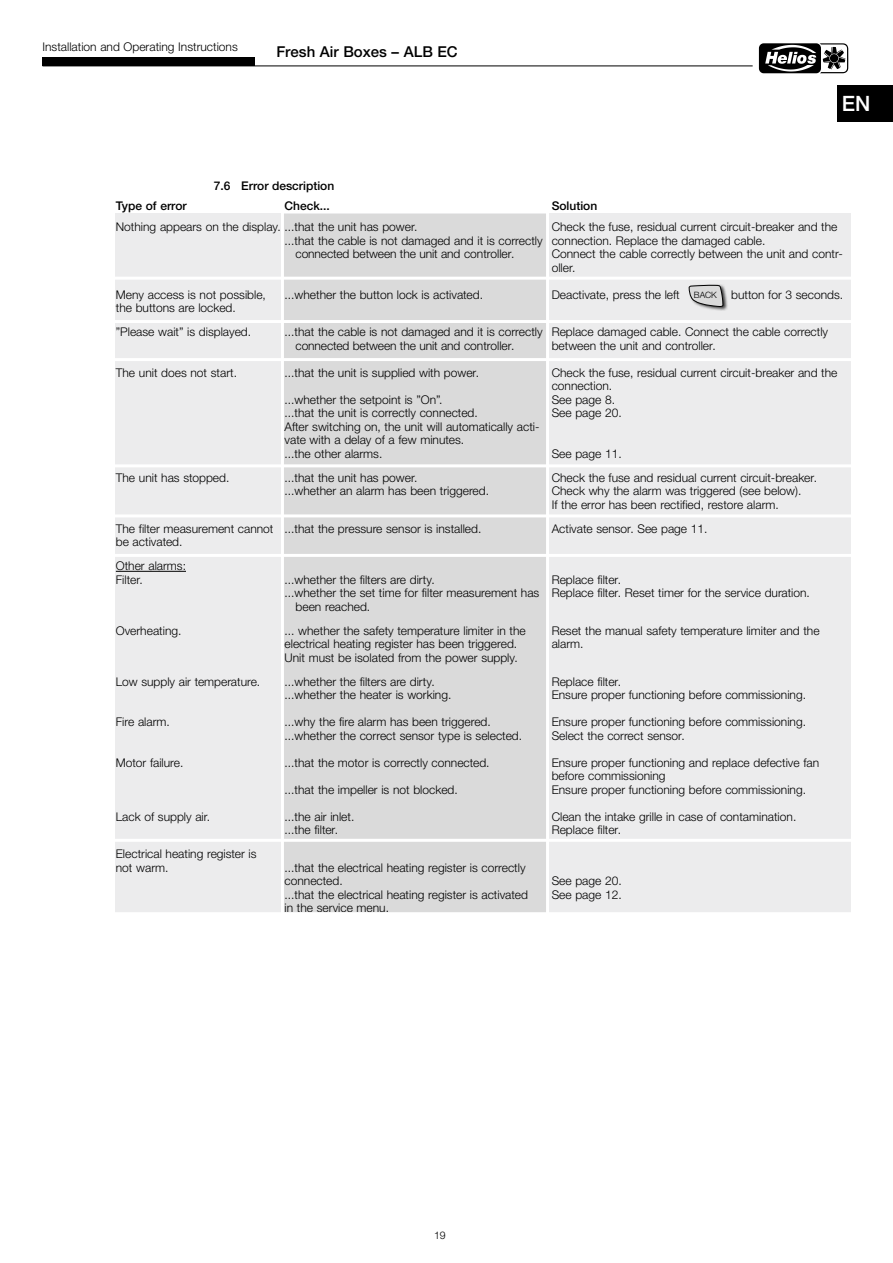
<style>
.page{position:relative;width:893px;height:1263px;background:#fff}
.page>*{position:absolute;margin:0;border:0;box-sizing:border-box;transform-origin:0 0}
.t1{font:500 21.15px "Helvetica Neue LTW1 G";color:#fff}
.t2{font:500 15px "Helvetica Neue LTW1 G";color:#000}
.t3{font:300 12px/13.5px "Helvetica Neue LTW1 G";color:#000}
.t4{font:500 12px "Helvetica Neue LTW1 G";color:#000}
.t5{font:300 10.5px "Helvetica Neue LTW1 G";color:#000}
.t6{font:300 8.7px "Helvetica Neue LTW1 G";color:#000}
</style>
<div class="page">
<div style="left:838px;top:85px;width:55px;height:36px;background:#000"></div>
<hr style="left:43px;top:66px;width:710px;height:1px;background:#000">
<div style="left:43px;top:57px;width:212px;height:9px;background:#000"></div>
<svg style="left:758px;top:43px;width:91px;height:31px"></svg>
<div style="left:759px;top:43px;width:62px;height:30px;background:#000;border-radius:5px"></div>
<svg style="left:765px;top:43px;width:83px;height:30px"></svg>
<div style="left:115px;top:214px;width:735px;height:701px;background:#ececed"></div>
<div style="left:283px;top:214px;width:264px;height:699px;background:#dadada"></div>
<hr style="left:108px;top:464px;width:751px;height:3px;background:#fff">
<hr style="left:108px;top:277px;width:751px;height:3px;background:#fff">
<hr style="left:110px;top:320px;width:746px;height:3px;background:#fff">
<hr style="left:108px;top:358px;width:747px;height:3px;background:#fff">
<hr style="left:546px;top:209px;width:3px;height:779px;background:#fff">
<hr style="left:281px;top:207px;width:3px;height:777px;background:#fff">
<hr style="left:105px;top:514px;width:748px;height:3px;background:#fff">
<hr style="left:116px;top:571px;width:70px;height:1px;background:#000">
<hr style="left:110px;top:554px;width:749px;height:3px;background:#fff">
<hr style="left:103px;top:839px;width:754px;height:3px;background:#fff">
<div style="left:689px;top:283px;width:40px;height:28px;background:#000;opacity:.75"></div>
<svg style="left:689px;top:283px;width:34px;height:24px"></svg>
<hr style="left:112px;top:912px;width:754px;height:3px;background:#fff">
<p class="t3" style="left:43px;top:40px;width:197px">Installation and Operating Instructions</p>
<p class="t2" style="left:276px;top:43px;width:183px">Fresh Air Boxes – ALB EC</p>
<p class="t4" style="left:214px;top:179px;width:122px">7.6 Error description</p>
<h1 class="t1" style="left:842px;top:91px;width:30px">EN</h1>
<p class="t4" style="left:116px;top:199px;width:72px">Type of error</p>
<p class="t4" style="left:285px;top:199px;width:47px">Check...</p>
<p class="t4" style="left:552px;top:199px;width:47px">Solution</p>
<p class="t3" style="left:116px;top:220px;width:303px">Nothing appears on the display. ...that the unit has power.</p>
<p class="t3" style="left:552px;top:220px;width:287px">Check the fuse, residual current circuit-breaker and the</p>
<p class="t3" style="left:285px;top:233px;width:482px">...that the cable is not damaged and it is correctly connection. Replace the damaged cable.</p>
<p class="t3" style="left:296px;top:247px;width:220px">connected between the unit and controller.</p>
<p class="t3" style="left:552px;top:247px;width:293px">Connect the cable correctly between the unit and contr&shy;oller.</p>
<p class="t3" style="left:116px;top:287px;width:152px">Meny access is not possible,</p>
<p class="t3" style="left:285px;top:287px;width:200px">...whether the button lock is activated.</p>
<p class="t3" style="left:552px;top:287px;width:130px">Deactivate, press the left</p>
<p class="t3" style="left:731px;top:287px;width:113px">button for 3 seconds.</p>
<p class="t3" style="left:116px;top:296px;width:137px;line-height:24px">the buttons are locked. ”Please wait” is displayed.</p>
<p class="t6" style="left:694px;top:289px;width:24px">BACK</p>
<p class="t3" style="left:296px;top:325px;width:534px;text-indent:-11px">...that the cable is not damaged and it is correctly Replace damaged cable. Connect the cable correctly connected between the unit and controller.</p>
<p class="t3" style="left:552px;top:338px;width:166px">between the unit and controller.</p>
<p class="t3" style="left:116px;top:365px;width:123px">The unit does not start.</p>
<p class="t3" style="left:285px;top:365px;width:196px">...that the unit is supplied with power.</p>
<p class="t3" style="left:552px;top:365px;width:287px">Check the fuse, residual current circuit-breaker and the connection.</p>
<p class="t3" style="left:285px;top:392px;width:159px">...whether the setpoint is ”On”.</p>
<p class="t3" style="left:552px;top:392px;width:65px">See page 8.</p>
<p class="t3" style="left:285px;top:406px;width:195px">...that the unit is correctly connected.</p>
<p class="t3" style="left:552px;top:406px;width:72px">See page 20.</p>
<p class="t3" style="left:285px;top:419px;width:256px">After switching on, the unit will automatically acti&shy;vate with a delay of a few minutes.<br>...the other alarms.</p>
<p class="t3" style="left:552px;top:446px;width:72px">See page 11.</p>
<p class="t3" style="left:116px;top:470px;width:115px">The unit has stopped.</p>
<p class="t3" style="left:285px;top:470px;width:135px">...that the unit has power.</p>
<p class="t3" style="left:552px;top:470px;width:267px">Check the fuse and residual current circuit-breaker.</p>
<p class="t3" style="left:285px;top:484px;width:206px">...whether an alarm has been triggered.</p>
<p class="t3" style="left:552px;top:484px;width:251px">Check why the alarm was triggered (see below).<br>If the error has been rectified, restore alarm.</p>
<p class="t3" style="left:116px;top:521px;width:367px">The filter measurement cannot ...that the pressure sensor is installed.</p>
<p class="t3" style="left:552px;top:521px;width:157px">Activate sensor. See page 11.</p>
<p class="t3" style="left:116px;top:530px;width:72px;line-height:24px">be activated.<br>Other alarms:</p>
<p class="t3" style="left:116px;top:572px;width:29px">Filter.</p>
<p class="t3" style="left:285px;top:572px;width:152px">...whether the filters are dirty.</p>
<p class="t3" style="left:552px;top:572px;width:71px">Replace filter.</p>
<p class="t3" style="left:285px;top:586px;width:527px">...whether the set time for filter measurement has Replace filter. Reset timer for the service duration.</p>
<p class="t3" style="left:296px;top:599px;width:76px">been reached.</p>
<p class="t3" style="left:116px;top:623px;width:67px">Overheating.</p>
<p class="t3" style="left:285px;top:623px;width:243px">... whether the safety temperature limiter in the</p>
<p class="t3" style="left:552px;top:623px;width:269px">Reset the manual safety temperature limiter and the</p>
<p class="t3" style="left:285px;top:637px;width:234px">electrical heating register has been triggered.</p>
<p class="t3" style="left:552px;top:637px;width:33px">alarm.</p>
<p class="t3" style="left:285px;top:650px;width:235px">Unit must be isolated from the power supply.</p>
<p class="t3" style="left:116px;top:674px;width:146px">Low supply air temperature.</p>
<p class="t3" style="left:285px;top:674px;width:152px">...whether the filters are dirty.</p>
<p class="t3" style="left:552px;top:674px;width:71px">Replace filter.</p>
<p class="t3" style="left:285px;top:688px;width:168px">...whether the heater is working.</p>
<p class="t3" style="left:552px;top:688px;width:256px">Ensure proper functioning before commissioning.</p>
<p class="t3" style="left:116px;top:715px;width:55px">Fire alarm.</p>
<p class="t3" style="left:285px;top:715px;width:208px">...why the fire alarm has been triggered.</p>
<p class="t3" style="left:552px;top:715px;width:256px">Ensure proper functioning before commissioning.</p>
<p class="t3" style="left:285px;top:728px;width:239px">...whether the correct sensor type is selected.</p>
<p class="t3" style="left:552px;top:728px;width:135px">Select the correct sensor.</p>
<p class="t3" style="left:116px;top:755px;width:69px">Motor failure.</p>
<p class="t3" style="left:285px;top:755px;width:207px">...that the motor is correctly connected.</p>
<p class="t3" style="left:552px;top:755px;width:269px">Ensure proper functioning and replace defective fan before commissioning</p>
<p class="t3" style="left:285px;top:782px;width:175px">...that the impeller is not blocked.</p>
<p class="t3" style="left:552px;top:782px;width:256px">Ensure proper functioning before commissioning.</p>
<p class="t3" style="left:116px;top:809px;width:96px">Lack of supply air.</p>
<p class="t3" style="left:285px;top:809px;width:71px">...the air inlet.</p>
<p class="t3" style="left:552px;top:809px;width:246px">Clean the intake grille in case of contamination.</p>
<p class="t3" style="left:285px;top:823px;width:55px">...the filter.</p>
<p class="t3" style="left:552px;top:823px;width:71px">Replace filter.</p>
<p class="t3" style="left:116px;top:847px;width:142px">Electrical heating register is not warm.</p>
<p class="t3" style="left:285px;top:860px;width:242px">...that the electrical heating register is correctly connected.</p>
<p class="t3" style="left:552px;top:874px;width:72px">See page 20.</p>
<p class="t3" style="left:285px;top:887px;width:245px">...that the electrical heating register is activated</p>
<p class="t3" style="left:552px;top:887px;width:72px">See page 12.</p>
<p class="t3" style="left:285px;top:901px;width:106px">in the service menu.</p>
<p class="t5" style="left:434px;top:1228px;width:13px">19</p>
</div>
